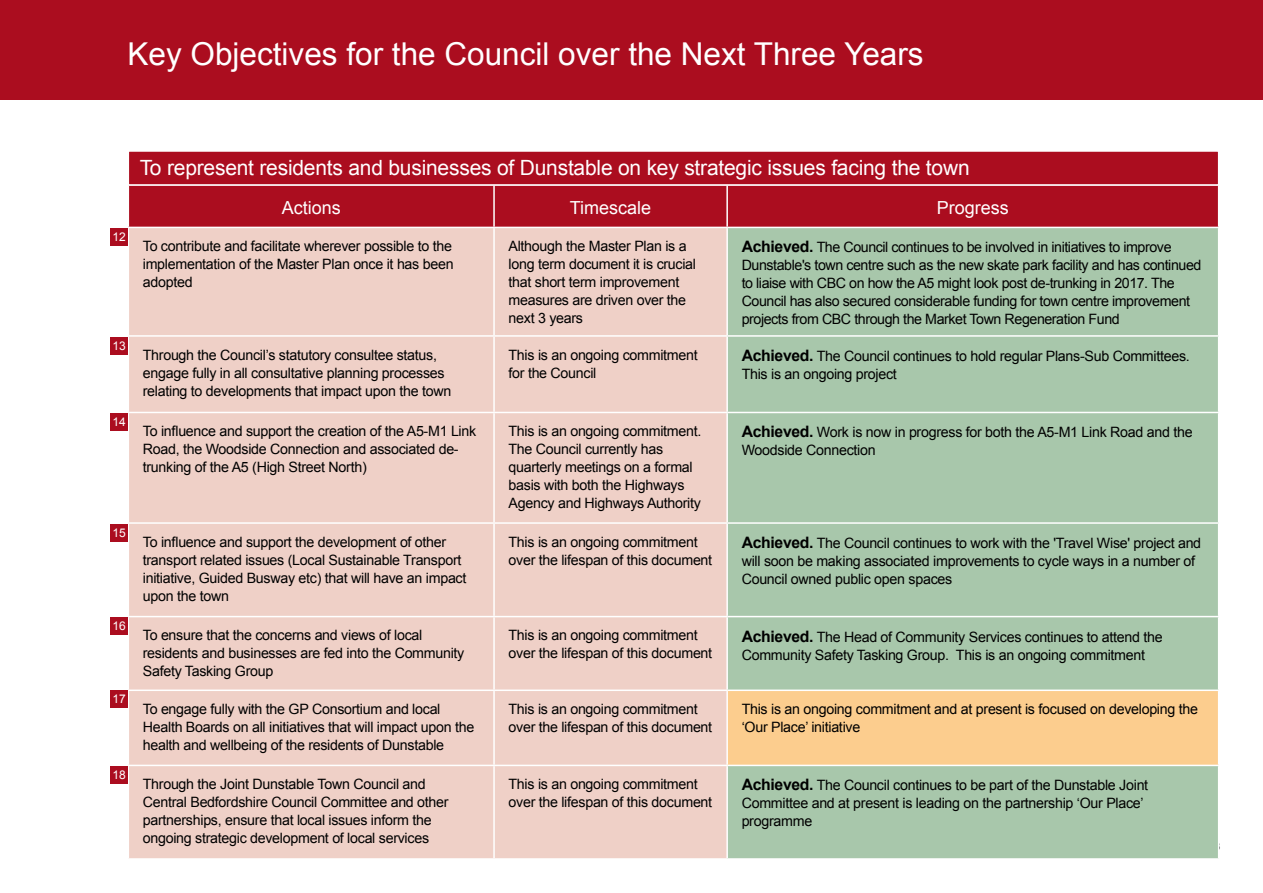
<style>
.page{position:relative;width:1263px;height:893px;background:#fff}
.page>*{position:absolute;margin:0;border:0;box-sizing:border-box;transform-origin:0 0}
.t1{font:31.5px "Arial";color:#fff}
.t2{font:21px "Arial";letter-spacing:-.01em;color:#fff}
.t3{font:18px "Arial";color:#fff}
.t4{font:14.25px/18px "Arial";letter-spacing:-.02em;color:#000}
.t5{font:12px "Arial";color:#fff}
.s1{font-weight:700;font-size:15.75px}
</style>
<div class="page">
<div style="left:0;top:0;width:1263px;height:100px;background:#ab0d1f"></div>
<div style="left:129px;top:186px;width:1089px;height:41px;background:#ab0d1f"></div>
<div style="left:129px;top:228px;width:597px;height:630px;background:#efd0c7"></div>
<div style="left:728px;top:228px;width:490px;height:630px;background:#a8c7ab"></div>
<div style="left:727px;top:690px;width:492px;height:75px;background:#fccd8e"></div>
<hr style="left:493px;top:186px;width:2px;height:41px;background:#fff">
<hr style="left:726px;top:186px;width:2px;height:41px;background:#fff">
<hr style="left:493px;top:228px;width:2px;height:107px;background:#fff">
<hr style="left:128px;top:335px;width:366px;height:2px;background:#fff">
<hr style="left:494px;top:335px;width:233px;height:2px;background:#fff">
<hr style="left:493px;top:337px;width:2px;height:75px;background:#fff">
<hr style="left:128px;top:412px;width:366px;height:1px;background:#fff">
<hr style="left:494px;top:412px;width:233px;height:1px;background:#fff">
<hr style="left:493px;top:413px;width:2px;height:109px;background:#fff">
<hr style="left:128px;top:522px;width:366px;height:2px;background:#fff">
<hr style="left:494px;top:522px;width:233px;height:2px;background:#fff">
<hr style="left:493px;top:524px;width:2px;height:92px;background:#fff">
<hr style="left:128px;top:616px;width:366px;height:1px;background:#fff">
<hr style="left:494px;top:616px;width:233px;height:1px;background:#fff">
<hr style="left:493px;top:617px;width:2px;height:72px;background:#fff">
<hr style="left:128px;top:689px;width:366px;height:2px;background:#fff">
<hr style="left:494px;top:689px;width:233px;height:2px;background:#fff">
<hr style="left:493px;top:691px;width:2px;height:74px;background:#fff">
<hr style="left:128px;top:765px;width:366px;height:1px;background:#fff">
<hr style="left:494px;top:765px;width:233px;height:1px;background:#fff">
<hr style="left:493px;top:766px;width:2px;height:92px;background:#fff">
<hr style="left:727px;top:335px;width:492px;height:2px;background:#fff">
<hr style="left:727px;top:412px;width:492px;height:1px;background:#fff">
<hr style="left:727px;top:522px;width:492px;height:2px;background:#fff">
<hr style="left:727px;top:616px;width:492px;height:1px;background:#fff">
<hr style="left:727px;top:689px;width:492px;height:2px;background:#fff">
<hr style="left:726px;top:691px;width:2px;height:74px;background:#fff">
<hr style="left:1218px;top:691px;width:1px;height:74px;background:#fff">
<hr style="left:727px;top:765px;width:492px;height:1px;background:#fff">
<div style="left:128px;top:150px;width:1091px;height:36px;background:#ab0d1f;border:2px solid #fff"></div>
<div style="left:111px;top:229px;width:17px;height:17px;background:#ab0d1f"></div>
<div style="left:111px;top:337px;width:17px;height:17px;background:#ab0d1f"></div>
<div style="left:111px;top:414px;width:17px;height:17px;background:#ab0d1f"></div>
<div style="left:111px;top:524px;width:17px;height:17px;background:#ab0d1f"></div>
<div style="left:111px;top:617px;width:17px;height:17px;background:#ab0d1f"></div>
<div style="left:111px;top:691px;width:17px;height:17px;background:#ab0d1f"></div>
<div style="left:111px;top:766px;width:17px;height:17px;background:#ab0d1f"></div>
<h1 class="t1" style="left:128px;top:34px;width:798px">Key Objectives for the Council over the Next Three Years</h1>
<p class="t5" style="left:112px;top:229px;width:15px">12</p>
<p class="t5" style="left:112px;top:337px;width:15px">13</p>
<p class="t5" style="left:112px;top:414px;width:15px">14</p>
<p class="t5" style="left:112px;top:525px;width:15px">15</p>
<p class="t5" style="left:112px;top:618px;width:15px">16</p>
<p class="t5" style="left:112px;top:691px;width:15px">17</p>
<p class="t5" style="left:112px;top:767px;width:15px">18</p>
<h2 class="t2" style="left:140px;top:153px;width:831px">To represent residents and businesses of Dunstable on key strategic issues facing the town</h2>
<p class="t3" style="left:282px;top:196px;width:61px">Actions</p>
<p class="t3" style="left:570px;top:196px;width:83px">Timescale</p>
<p class="t3" style="left:937px;top:196px;width:74px">Progress</p>
<p class="t4" style="left:143px;top:237px;width:312px;text-align:justify">To contribute and facilitate wherever possible to the implementation of the Master Plan once it has been adopted</p>
<p class="t4" style="left:508px;top:237px;width:189px">Although the Master Plan is a long term document it is crucial that short term improvement measures are driven over the next 3 years</p>
<p class="t4" style="left:742px;top:238px;width:461px"><span class="s1">Achieved.</span> The Council continues to be involved in initiatives to improve Dunstable's town centre such as the new skate park facility and has continued to liaise with CBC on how the A5 might look post de-trunking in 2017. The Council has also secured considerable funding for town centre improvement projects from CBC through the Market Town Regeneration Fund</p>
<p class="t4" style="left:143px;top:346px;width:310px">Through the Council’s statutory consultee status, engage fully in all consultative planning processes relating to developments that impact upon the town</p>
<p class="t4" style="left:508px;top:346px;width:191px">This is an ongoing commitment for the Council</p>
<p class="t4" style="left:742px;top:347px;width:450px"><span class="s1">Achieved.</span> The Council continues to hold regular Plans-Sub Committees.<br>This is an ongoing project</p>
<p class="t4" style="left:143px;top:422px;width:335px">To influence and support the creation of the A5-M1 Link<br>Road, the Woodside Connection and associated de&shy;trunking of the A5 (High Street North)</p>
<p class="t4" style="left:508px;top:422px;width:194px">This is an ongoing commitment.<br>The Council currently has quarterly meetings on a formal basis with both the Highways<br>Agency and Highways Authority</p>
<p class="t4" style="left:742px;top:424px;width:453px"><span class="s1">Achieved.</span> Work is now in progress for both the A5-M1 Link Road and the<br>Woodside Connection</p>
<p class="t4" style="left:143px;top:533px;width:325px">To influence and support the development of other transport related issues (Local Sustainable Transport initiative, Guided Busway etc) that will have an impact upon the town</p>
<p class="t4" style="left:508px;top:533px;width:205px">This is an ongoing commitment over the lifespan of this document</p>
<p class="t4" style="left:742px;top:534px;width:461px"><span class="s1">Achieved.</span> The Council continues to work with the 'Travel Wise' project and will soon be making associated improvements to cycle ways in a number of<br>Council owned public open spaces</p>
<p class="t4" style="left:143px;top:627px;width:323px">To ensure that the concerns and views of local residents and businesses are fed into the Community<br>Safety Tasking Group</p>
<p class="t4" style="left:508px;top:627px;width:205px">This is an ongoing commitment over the lifespan of this document</p>
<p class="t4" style="left:742px;top:628px;width:423px"><span class="s1">Achieved.</span> The Head of Community Services continues to attend the<br>Community Safety Tasking Group. This is an ongoing commitment</p>
<p class="t4" style="left:143px;top:700px;width:333px">To engage fully with the GP Consortium and local<br>Health Boards on all initiatives that will impact upon the health and wellbeing of the residents of Dunstable</p>
<p class="t4" style="left:508px;top:700px;width:205px">This is an ongoing commitment over the lifespan of this document</p>
<p class="t4" style="left:742px;top:700px;width:458px">This is an ongoing commitment and at present is focused on developing the ‘Our Place’ initiative</p>
<p class="t4" style="left:143px;top:775px;width:307px">Through the Joint Dunstable Town Council and Central Bedfordshire Council Committee and other partnerships, ensure that local issues inform the ongoing strategic development of local services</p>
<p class="t4" style="left:508px;top:775px;width:205px">This is an ongoing commitment over the lifespan of this document</p>
<p class="t4" style="left:742px;top:776px;width:408px"><span class="s1">Achieved.</span> The Council continues to be part of the Dunstable Joint<br>Committee and at present is leading on the partnership ‘Our Place’ programme</p>
</div>
